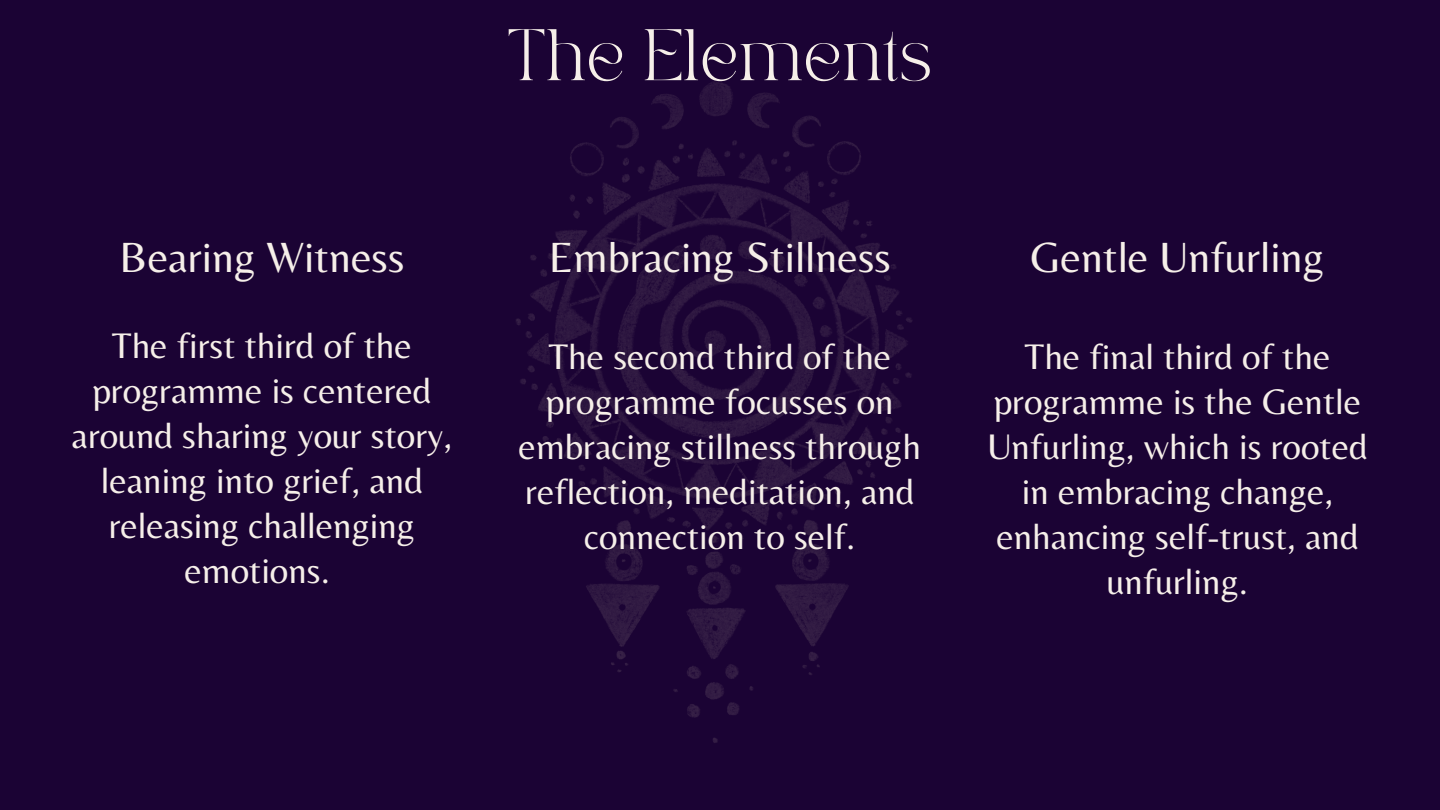
<style>
.page{position:relative;width:1440px;height:810px;background:#1b0334}
.page>*{position:absolute;margin:0;border:0;box-sizing:border-box;transform-origin:0 0}
.t1{font:51px "TAN PEARL Regular";color:#f6efe9}
.t2{font:44px "Belleza";color:#f6efe9}
.t3{font:37px/45px "Belleza";color:#f6efe9;text-align:center}
</style>
<div class="page">
<img style="left:516px;top:82px;width:396px;height:661px">
<p class="t1" style="left:507px;top:28px;width:427px">The Elements</p>
<h1 class="t2" style="left:119px;top:231px;width:287px">Bearing Witness</h1>
<h2 class="t3" style="left:72px;top:323px;width:382px">The first third of the programme is centered around sharing your story, leaning into grief, and releasing challenging emotions.</h2>
<p class="t2" style="left:549px;top:231px;width:344px">Embracing Stillness</p>
<h2 class="t3" style="left:519px;top:334px;width:404px">The second third of the programme focusses on embracing stillness through reflection, meditation, and connection to self.</h2>
<p class="t2" style="left:1031px;top:231px;width:295px">Gentle Unfurling</p>
<h2 class="t3" style="left:987px;top:334px;width:382px">The final third of the programme is the Gentle<br>Unfurling, which is rooted in embracing change, enhancing self-trust, and unfurling.</h2>
</div>
